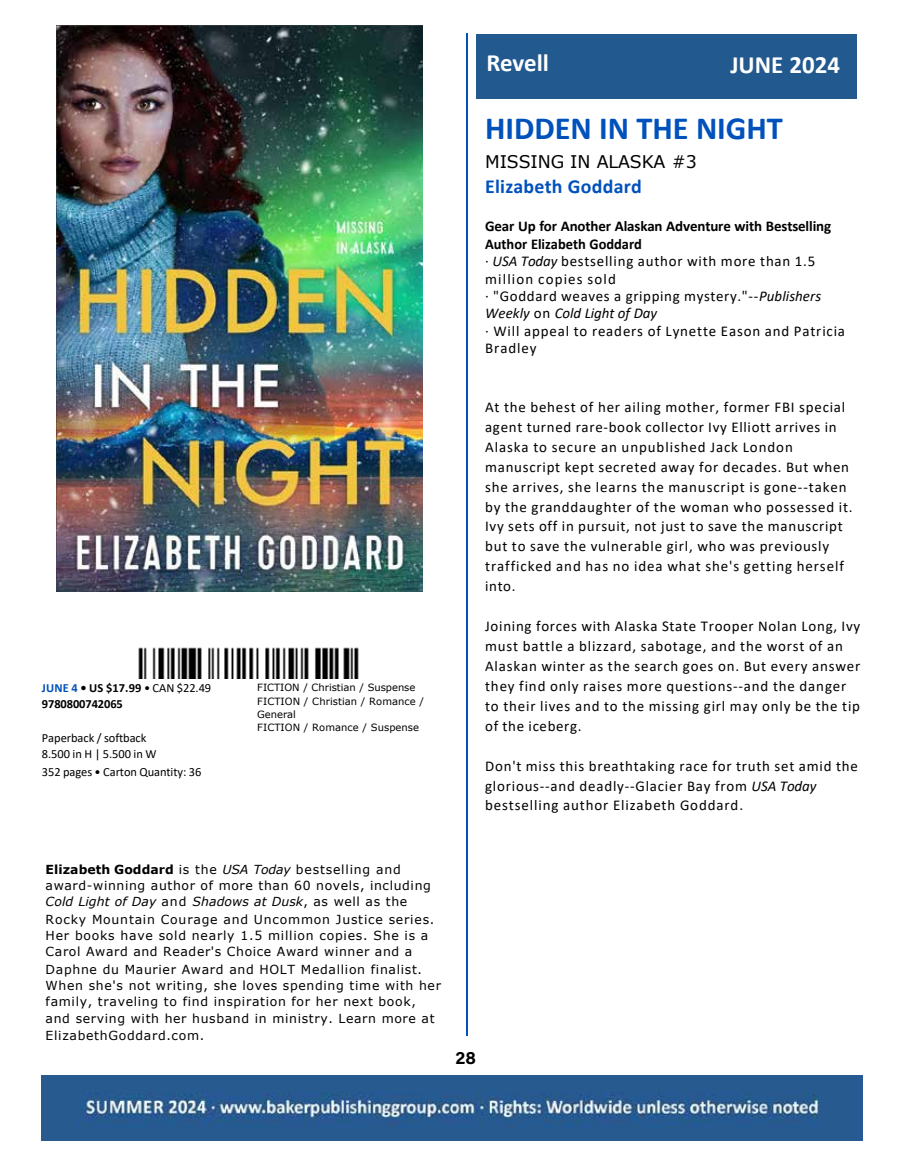
<style>
.page{position:relative;width:918px;height:1175px;background:#fff}
.page>*{position:absolute;margin:0;border:0;box-sizing:border-box;transform-origin:0 0}
.t1{font:700 32.4px "Calibri";color:#0051bc}
.t2{font:700 24.9px "Calibri";color:#fff}
.t3{font:700 19.95px "Calibri";letter-spacing:.01em;color:#0051bc}
.t4{font:18px "Acumin Variable Concept";color:#000}
.t5{font:17.4px "Verdana";letter-spacing:-.005em;color:#000}
.t6{font:15px/20px "Calibri";letter-spacing:.055em;color:#000}
.t7{font:12.45px/16.2px "Verdana";letter-spacing:.055em;color:#000}
.t8{font:12.45px/16.2px "Calibri";letter-spacing:-.005em;color:#000}
.t9{font:700 12.45px/16.2px "Calibri";letter-spacing:-.005em;color:#000}
.t10{font:9.9px/13.6px "Verdana";letter-spacing:.005em;color:#000}
.s1{color:#0051bc}
.s2{font-weight:400}
.s3{font-weight:700}
.s4{font-style:italic}
</style>
<div class="page">
<img style="left:57px;top:26px;width:366px;height:565px">
<img style="left:138px;top:647px;width:221px;height:31px">
<hr style="left:466px;top:33px;width:2px;height:1002px;background:#0051bc">
<div style="left:476px;top:34px;width:380px;height:64px;background:#22598f"></div>
<img style="left:42px;top:1075px;width:820px;height:65px">
<p class="t9" style="left:42px;top:679px;width:171px"><span class="s1">JUNE 4</span> • US $17.99 <span class="s2">• CAN $22.49<br></span>9780800742065</p>
<p class="t8" style="left:42px;top:729px;width:116px">Paperback / softback<br>8.500 in H | 5.500 in W</p>
<p class="t8" style="left:42px;top:763px;width:161px">352 pages • Carton Quantity: 36</p>
<p class="t10" style="left:257px;top:680px;width:168px">FICTION / Christian / Suspense<br>FICTION / Christian / Romance /<br>General</p>
<p class="t10" style="left:257px;top:720px;width:163px">FICTION / Romance / Suspense</p>
<h2 class="t2" style="left:486px;top:45px;width:64px">Revell</h2>
<h2 class="t2" style="left:730px;top:47px;width:111px">JUNE 2024</h2>
<h1 class="t1" style="left:485px;top:105px;width:299px">HIDDEN IN THE NIGHT</h1>
<p class="t5" style="left:485px;top:149px;width:213px">MISSING IN ALASKA #3</p>
<h3 class="t3" style="left:485px;top:172px;width:158px">Elizabeth Goddard</h3>
<p class="t6" style="left:485px;top:217px;width:362px;line-height:17.4px"><span class="s3">Gear Up for Another Alaskan Adventure with Bestselling Author Elizabeth Goddard<br></span>· <span class="s4">USA Today</span> bestselling author with more than 1.5 million copies sold<br>· "Goddard weaves a gripping mystery."--<span class="s4">Publishers Weekly</span> on <span class="s4">Cold Light of Day<br></span>· Will appeal to readers of Lynette Eason and Patricia Bradley</p>
<p class="t6" style="left:485px;top:396px;width:369px">At the behest of her ailing mother, former FBI special agent turned rare-book collector Ivy Elliott arrives in Alaska to secure an unpublished Jack London manuscript kept secreted away for decades. But when she arrives, she learns the manuscript is gone--taken by the granddaughter of the woman who possessed it.<br>Ivy sets off in pursuit, not just to save the manuscript but to save the vulnerable girl, who was previously trafficked and has no idea what she's getting herself into.</p>
<p class="t6" style="left:485px;top:615px;width:377px">Joining forces with Alaska State Trooper Nolan Long, Ivy must battle a blizzard, sabotage, and the worst of an Alaskan winter as the search goes on. But every answer they find only raises more questions--and the danger to their lives and to the missing girl may only be the tip of the iceberg.</p>
<p class="t6" style="left:485px;top:755px;width:374px">Don't miss this breathtaking race for truth set amid the glorious--and deadly--Glacier Bay from <span class="s4">USA Today </span>bestselling author Elizabeth Goddard.</p>
<p class="t7" style="left:46px;top:861px;width:387px"><span class="s3">Elizabeth Goddard</span> is the <span class="s4">USA Today</span> bestselling and award-winning author of more than 60 novels, including<br><span class="s4">Cold Light of Day</span> and <span class="s4">Shadows at Dusk</span>, as well as the</p>
<p class="t7" style="left:46px;top:911px;width:390px">Rocky Mountain Courage and Uncommon Justice series.<br>Her books have sold nearly 1.5 million copies. She is a<br>Carol Award and Reader's Choice Award winner and a</p>
<p class="t7" style="left:46px;top:960px;width:397px">Daphne du Maurier Award and HOLT Medallion finalist.<br>When she's not writing, she loves spending time with her family, traveling to find inspiration for her next book,</p>
<p class="t7" style="left:46px;top:1010px;width:390px">and serving with her husband in ministry. Learn more at<br>ElizabethGoddard.com.</p>
<p class="t4" style="left:456px;top:1045px;width:22px">28</p>
</div>
